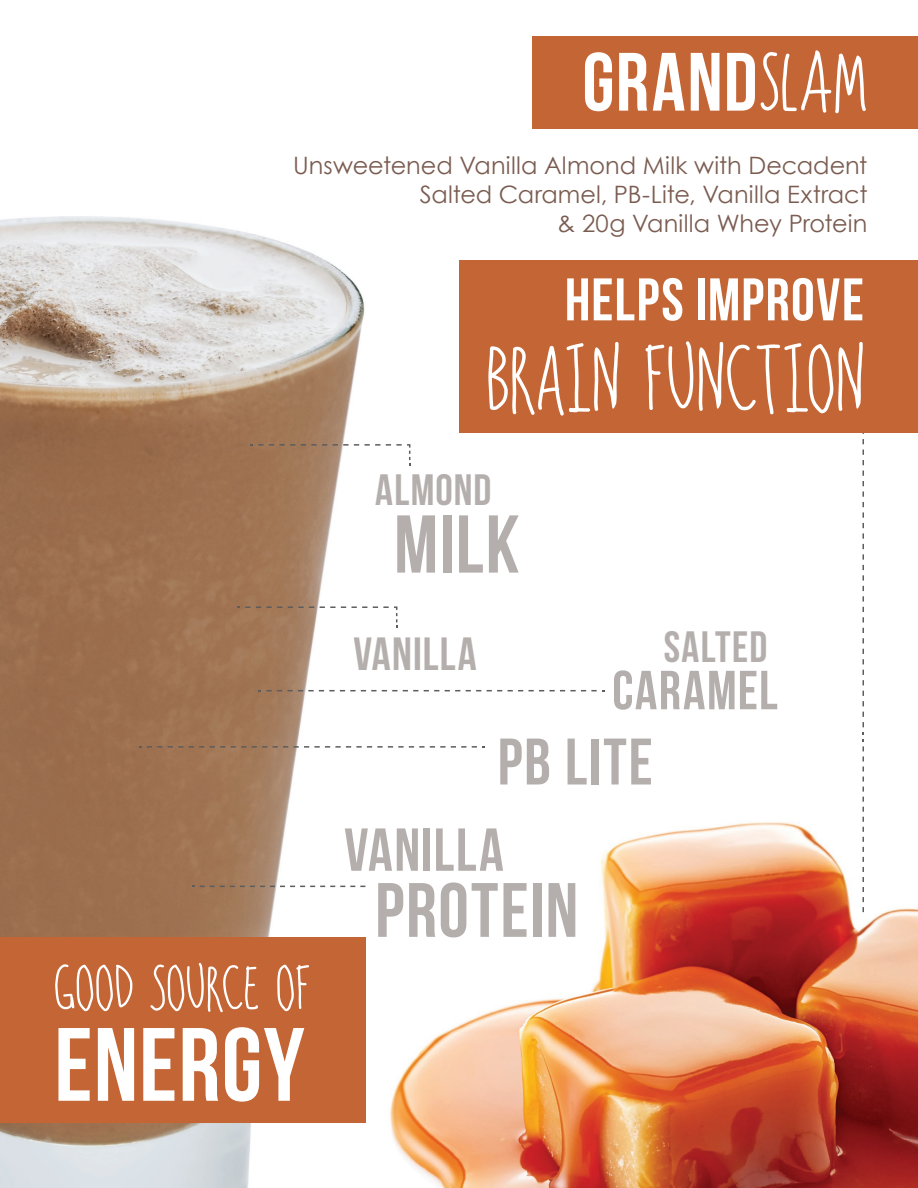
<style>
.page{position:relative;width:918px;height:1188px;background:#fff}
.page>*{position:absolute;margin:0;border:0;box-sizing:border-box;transform-origin:0 0}
.t1{font:103.95px "Bebas Neue";letter-spacing:.01em;color:#fff}
.t2{font:96.6px "indie queen";letter-spacing:.015em;color:#fff}
.t3{font:82.5px "Bebas Neue";letter-spacing:.02em;color:#fff}
.t4{font:81.75px "Bebas Neue";color:#b4afad}
.t5{font:76.8px "Bebas Neue";letter-spacing:.02em;color:#b4afad}
.t6{font:65.55px "Bebas Neue";letter-spacing:.03em;color:#b4afad}
.t7{font:64.95px "indie queen";letter-spacing:.02em;color:#fff}
.t8{font:60.45px "Bebas Neue";letter-spacing:.02em;color:#b4afad}
.t9{font:60px "Bebas Neue";letter-spacing:.02em;color:#fff}
.t10{font:54.9px "Bebas Neue";letter-spacing:.025em;color:#b4afad}
.t11{font:46.5px "Bebas Neue";letter-spacing:.025em;color:#b4afad}
.t12{font:43.8px "Bebas Neue";letter-spacing:.025em;color:#b4afad}
.t13{font:24px/28.8px "Century Gothic";color:#7a5c51;text-align:right}
.s1{font-family:"indie queen";font-size:97.5px}
</style>
<div class="page">
<img style="left:390px;top:711px;width:528px;height:477px">
<img style="left:0;top:216px;width:374px;height:972px">
<svg style="left:862px;top:433px;width:2px;height:11px"></svg>
<svg style="left:862px;top:450px;width:2px;height:15px"></svg>
<svg style="left:862px;top:471px;width:2px;height:172px"></svg>
<svg style="left:862px;top:649px;width:2px;height:15px"></svg>
<svg style="left:862px;top:670px;width:2px;height:15px"></svg>
<svg style="left:862px;top:691px;width:2px;height:15px"></svg>
<svg style="left:862px;top:712px;width:2px;height:15px"></svg>
<svg style="left:139px;top:746px;width:23px;height:2px"></svg>
<svg style="left:294px;top:746px;width:172px;height:2px"></svg>
<svg style="left:273px;top:746px;width:15px;height:2px"></svg>
<svg style="left:252px;top:746px;width:15px;height:2px"></svg>
<svg style="left:231px;top:746px;width:15px;height:2px"></svg>
<svg style="left:210px;top:746px;width:15px;height:2px"></svg>
<svg style="left:189px;top:746px;width:15px;height:2px"></svg>
<svg style="left:168px;top:746px;width:15px;height:2px"></svg>
<svg style="left:472px;top:746px;width:13px;height:2px"></svg>
<svg style="left:259px;top:690px;width:138px;height:1px"></svg>
<svg style="left:529px;top:690px;width:76px;height:1px"></svg>
<svg style="left:192px;top:886px;width:173px;height:1px"></svg>
<svg style="left:333px;top:444px;width:47px;height:2px"></svg>
<svg style="left:301px;top:444px;width:26px;height:2px"></svg>
<svg style="left:250px;top:444px;width:45px;height:2px"></svg>
<svg style="left:386px;top:444px;width:24px;height:22px"></svg>
<div style="left:533px;top:36px;width:385px;height:92px;background:#c46535"></div>
<div style="left:0;top:938px;width:365px;height:185px;background:#c46535"></div>
<svg style="left:862px;top:733px;width:2px;height:179px"></svg>
<svg style="left:320px;top:606px;width:47px;height:2px"></svg>
<svg style="left:288px;top:606px;width:26px;height:2px"></svg>
<svg style="left:237px;top:606px;width:45px;height:2px"></svg>
<svg style="left:373px;top:606px;width:24px;height:22px"></svg>
<div style="left:459px;top:260px;width:459px;height:173px;background:#c46535"></div>
<h3 class="t3" style="left:582px;top:37px;width:286px">GRAND<span class="s1">slam</span></h3>
<p class="t13" style="left:293px;top:151px;width:576px">Unsweetened Vanilla Almond Milk with Decadent<br>Salted Caramel, PB-Lite, Vanilla Extract<br>&amp; 20g Vanilla Whey Protein</p>
<h3 class="t9" style="left:565px;top:267px;width:301px">HELPS IMPROVE</h3>
<h2 class="t2" style="left:487px;top:330px;width:378px">BRAIN FUNCTION</h2>
<h3 class="t12" style="left:375px;top:466px;width:118px">ALMOND</h3>
<h3 class="t4" style="left:394px;top:500px;width:127px">MILK</h3>
<h3 class="t11" style="left:353px;top:628px;width:125px">VANILLA</h3>
<h3 class="t12" style="left:664px;top:623px;width:105px">SALTED</h3>
<h3 class="t10" style="left:612px;top:660px;width:167px">CARAMEL</h3>
<h3 class="t6" style="left:498px;top:726px;width:157px">PB LITE</h3>
<h3 class="t8" style="left:344px;top:817px;width:161px">VANILLA</h3>
<h3 class="t7" style="left:54px;top:955px;width:257px">GOOD SOURCE OF</h3>
<h1 class="t1" style="left:54px;top:1008px;width:252px">ENERGY</h1>
<h3 class="t5" style="left:375px;top:868px;width:205px">PROTEIN</h3>
</div>
